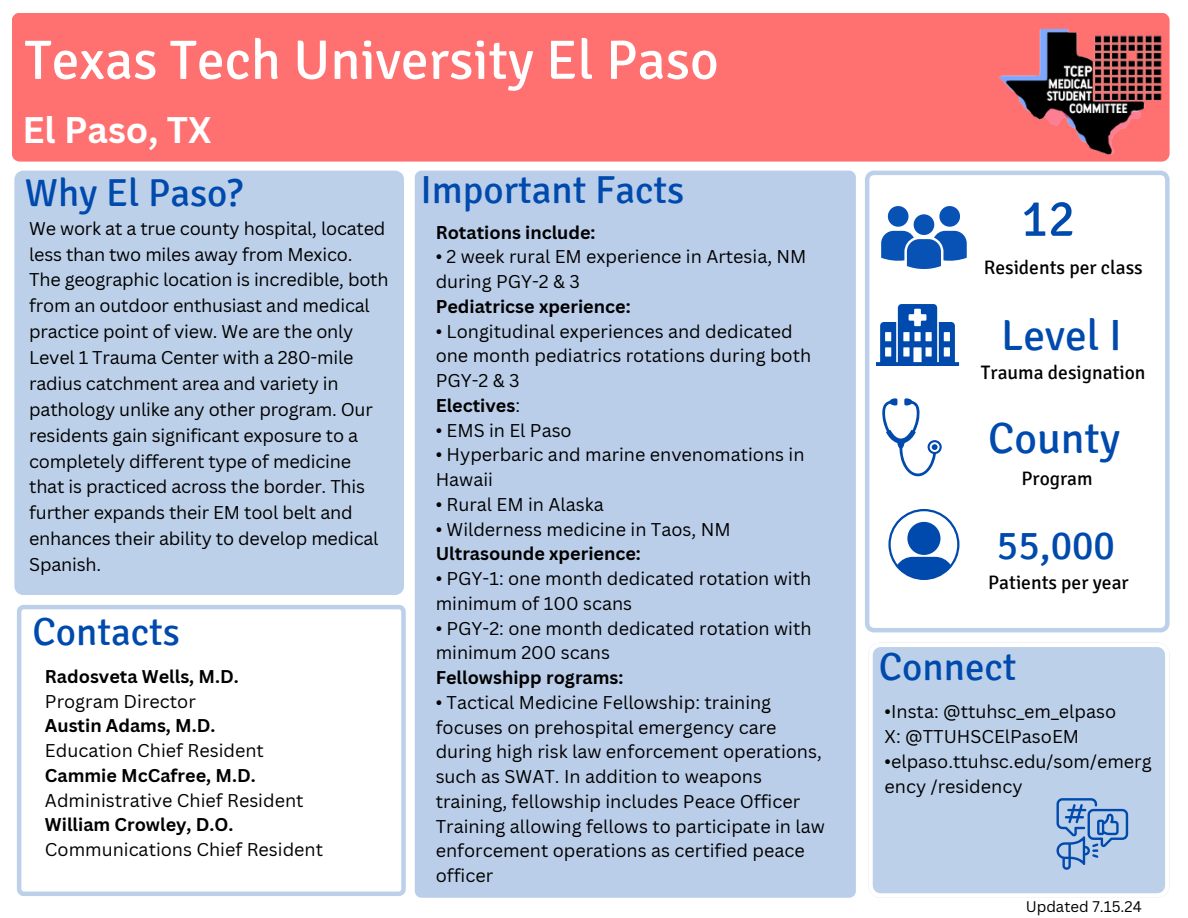
<style>
.page{position:relative;width:1188px;height:918px;background:#fff}
.page>*{position:absolute;margin:0;border:0;box-sizing:border-box;transform-origin:0 0}
.t1{font:55.5px "Signika";color:#fff}
.t2{font:51px "Signika";color:#004aad}
.t3{font:43.5px "Signika";color:#004aad}
.t4{font:40.5px "Signika";color:#004aad}
.t5{font:39px "Signika";color:#004aad}
.t6{font:700 36px "Canva Sans";color:#fff}
.t7{font:19.5px "Signika";color:#000}
.t8{font:18px/24.8px "Canva Sans";color:#000}
.t9{font:700 18px "Canva Sans";color:#000}
.t10{font:15px "Canva Sans";color:#000}
.s1{font-weight:700}
</style>
<div class="page">
<div style="left:12px;top:13px;width:1158px;height:149px;background:#ff7171;border-radius:8px"></div>
<svg style="left:17px;top:605px;width:389px;height:291px"></svg>
<div style="left:415px;top:171px;width:441px;height:727px;background:#bbcee9;border-radius:7px"></div>
<img style="left:974px;top:13px;width:196px;height:158px">
<svg style="left:865px;top:171px;width:305px;height:461px"></svg>
<svg style="left:876px;top:304px;width:83px;height:62px"></svg>
<svg style="left:882px;top:398px;width:60px;height:79px"></svg>
<svg style="left:888px;top:509px;width:71px;height:71px"></svg>
<svg style="left:868px;top:643px;width:302px;height:255px;background:#c1d3ea"></svg>
<div style="left:14px;top:171px;width:390px;height:424px;background:#bdd0e9"></div>
<svg style="left:881px;top:206px;width:86px;height:64px"></svg>
<svg style="left:1056px;top:798px;width:72px;height:72px;background:#8eaeda"></svg>
<h1 class="t1" style="left:24px;top:27px;width:696px">Texas Tech University El Paso</h1>
<h3 class="t6" style="left:22px;top:104px;width:190px">El Paso, TX</h3>
<p class="t5" style="left:25px;top:170px;width:219px">Why El Paso?</p>
<h4 class="t8" style="left:29px;top:215px;width:361px;line-height:25.8px">We work at a true county hospital, located less than two miles away from Mexico.<br>The geographic location is incredible, both from an outdoor enthusiast and medical practice point of view. We are the only Level 1 Trauma Center with a 280-mile radius catchment area and variety in pathology unlike any other program. Our residents gain significant exposure to a completely different type of medicine that is practiced across the border. This further expands their EM tool belt and enhances their ability to develop medical Spanish.</h4>
<h5 class="t5" style="left:32px;top:608px;width:149px">Contacts</h5>
<h5 class="t8" style="left:45px;top:664px;width:280px"><span class="s1">Radosveta Wells, M.D.<br></span>Program Director<br><span class="s1">Austin Adams, M.D.<br></span>Education Chief Resident<br><span class="s1">Cammie McCafree, M.D.<br></span>Administrative Chief Resident<br><span class="s1">William Crowley, D.O.<br></span>Communications Chief Resident</h5>
<p class="t5" style="left:420px;top:166px;width:265px">Important Facts</p>
<h5 class="t9" style="left:436px;top:219px;width:161px">Rotations include:</h5>
<h5 class="t8" style="left:436px;top:244px;width:372px">• 2 week rural EM experience in Artesia, NM during PGY-2 &amp; 3<br><span class="s1">Pediatricse xperience:</span></h5>
<h5 class="t8" style="left:436px;top:318px;width:377px">• Longitudinal experiences and dedicated one month pediatrics rotations during both<br>PGY-2 &amp; 3<br><span class="s1">Electives</span>:</h5>
<h5 class="t8" style="left:436px;top:417px;width:138px">• EMS in El Paso</h5>
<h5 class="t8" style="left:436px;top:442px;width:370px">• Hyperbaric and marine envenomations in<br>Hawaii</h5>
<h5 class="t8" style="left:436px;top:492px;width:170px">• Rural EM in Alaska</h5>
<h5 class="t8" style="left:436px;top:516px;width:296px">• Wilderness medicine in Taos, NM<br><span class="s1">Ultrasounde xperience:</span></h5>
<h5 class="t8" style="left:436px;top:566px;width:377px">• PGY-1: one month dedicated rotation with minimum of 100 scans</h5>
<h5 class="t8" style="left:436px;top:615px;width:377px">• PGY-2: one month dedicated rotation with minimum 200 scans<br><span class="s1">Fellowshipp rograms:</span></h5>
<h5 class="t8" style="left:436px;top:690px;width:391px">• Tactical Medicine Fellowship: training focuses on prehospital emergency care during high risk law enforcement operations, such as SWAT. In addition to weapons training, fellowship includes Peace Officer Training allowing fellows to participate in law enforcement operations as certified peace officer</h5>
<p class="t2" style="left:1021px;top:188px;width:56px">12</p>
<h4 class="t7" style="left:984px;top:255px;width:161px">Residents per class</h4>
<h2 class="t3" style="left:1001px;top:309px;width:122px">Level I</h2>
<p class="t7" style="left:981px;top:361px;width:166px">Trauma designation</p>
<h2 class="t3" style="left:988px;top:412px;width:133px">County</h2>
<p class="t7" style="left:1021px;top:467px;width:73px">Program</p>
<h5 class="t4" style="left:997px;top:521px;width:120px">55,000</h5>
<h5 class="t7" style="left:988px;top:570px;width:142px">Patients per year</h5>
<h2 class="t5" style="left:879px;top:644px;width:139px">Connect</h2>
<h5 class="t8" style="left:885px;top:699px;width:233px">•Insta: @ttuhsc_em_elpaso<br>X: @TTUHSCElPasoEM</h5>
<h5 class="t8" style="left:885px;top:749px;width:269px">•elpaso.ttuhsc.edu/som/emerg ency /residency</h5>
<h5 class="t10" style="left:1026px;top:896px;width:118px">Updated 7.15.24</h5>
</div>
